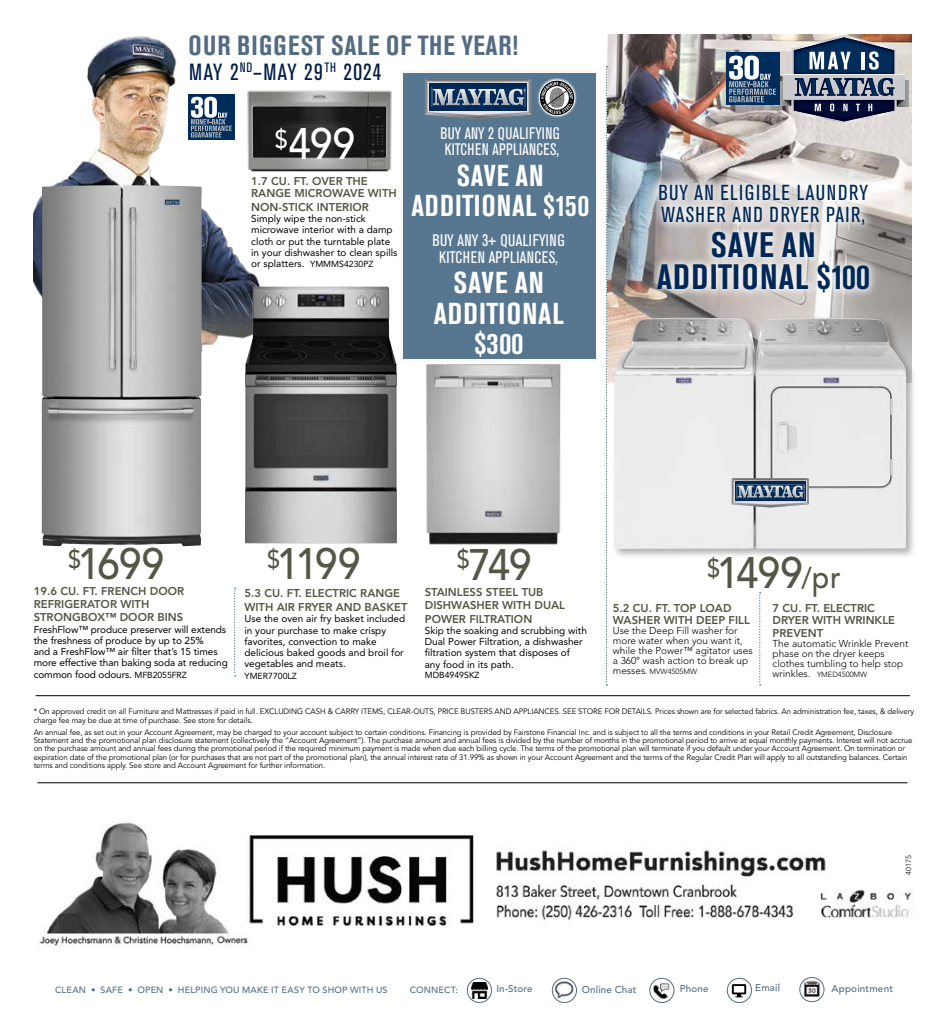
<style>
.page{position:relative;width:945px;height:1035px;background:#fff}
.page>*{position:absolute;margin:0;border:0;box-sizing:border-box;transform-origin:0 0}
.t1{font:500 43.75px "Avenir LT Std";letter-spacing:-.02em;color:#545746;scale:.92 1}
.t2{font:500 43.75px "Avenir LT Std";color:#fff;scale:.92 1}
.t3{font:700 condensed 35px/32.5px "Akzidenz Grotesk Pro";letter-spacing:.03em;color:#002856;text-align:center}
.t4{font:700 condensed 30px/30.4px "Akzidenz Grotesk Pro";letter-spacing:.03em;color:#fff;text-align:center}
.t5{font:700 condensed 30px/30.4px "Akzidenz Grotesk Pro";letter-spacing:.03em;color:#fff;text-align:center;scale:.96 1}
.t6{font:700 condensed 27.5px "Akzidenz Grotesk Pro";letter-spacing:.04em;color:#536c83}
.t7{font:condensed 23.12px "Akzidenz Grotesk BE";letter-spacing:.055em;color:#001d46}
.t8{font:condensed 21.5px/21.5px "Akzidenz Grotesk BE";letter-spacing:.06em;color:#002856}
.t9{font:condensed 16.62px/16.6px "Akzidenz Grotesk BE";letter-spacing:.02em;color:#fff;text-align:center}
.t10{font:condensed 16.62px/16.6px "Akzidenz Grotesk BE";letter-spacing:.02em;color:#fff;scale:.96 1}
.t11{font:800 11.25px/12.5px "Avenir LT Std";color:#545746}
.t12{font:10px/11.2px "Avenir LT Std";color:#000}
.t13{font:300 10px/10px "Avenir LT Std";color:#000}
.t14{font:500 9.88px "Avenir LT Std";letter-spacing:.02em;color:#536c83}
.t15{font:500 9px "Avenir LT Std";letter-spacing:.015em;color:#536c83}
.t16{font:8.75px "Avenir LT Std";color:#000}
.t17{font:7.88px/8.4px "Avenir LT Std";letter-spacing:-.01em;color:#000}
.t18{font:300 7.5px "Avenir LT Std";color:#000}
.s1{font-size:8.75px}
.s2{font-size:28.75px}
.s3{font-size:31.25px}
.s4{font-size:10px}
</style>
<div class="page">
<img style="left:39px;top:822px;width:210px;height:125px">
<img style="left:247px;top:822px;width:666px;height:114px">
<div style="left:399px;top:69px;width:201px;height:294px;background:#000;opacity:.03"></div>
<div style="left:403px;top:73px;width:193px;height:285px;background:#577791"></div>
<img style="left:607px;top:35px;width:304px;height:348px">
<svg style="left:727px;top:978px;width:25px;height:25px"></svg>
<div style="left:727px;top:978px;width:25px;height:25px;border:1px solid #536c83;border-radius:50%"></div>
<svg style="left:732px;top:984px;width:14px;height:13px"></svg>
<svg style="left:552px;top:978px;width:25px;height:25px"></svg>
<div style="left:552px;top:978px;width:25px;height:25px;border:1px solid #536c83;border-radius:50%"></div>
<img style="left:554px;top:981px;width:21px;height:18px">
<svg style="left:650px;top:978px;width:24px;height:25px"></svg>
<div style="left:649px;top:978px;width:25px;height:25px;border:1px solid #536c83;border-radius:50%"></div>
<img style="left:653px;top:977px;width:18px;height:25px">
<div style="left:799px;top:977px;width:25px;height:25px;border:1px solid #536c83;border-radius:50%"></div>
<img style="left:802px;top:977px;width:21px;height:26px">
<svg style="left:467px;top:978px;width:25px;height:25px"></svg>
<div style="left:467px;top:978px;width:25px;height:25px;border:1px solid #536c83;border-radius:50%"></div>
<img style="left:471px;top:982px;width:16px;height:16px">
<hr style="left:38px;top:783px;width:870px;height:1px;background:#000">
<hr style="left:36px;top:695px;width:874px;height:1px;background:#000">
<svg style="left:606px;top:66px;width:1px;height:620px"></svg>
<img style="left:34px;top:36px;width:226px;height:368px">
<svg style="left:234px;top:588px;width:2px;height:89px"></svg>
<svg style="left:759px;top:602px;width:2px;height:84px"></svg>
<img style="left:414px;top:359px;width:155px;height:186px">
<img style="left:245px;top:286px;width:152px;height:257px">
<img style="left:42px;top:185px;width:160px;height:362px">
<svg style="left:425px;top:79px;width:106px;height:40px"></svg>
<div style="left:537px;top:78px;width:41px;height:41px;background:#fff;opacity:.75"></div>
<svg style="left:539px;top:80px;width:36px;height:36px"></svg>
<svg style="left:540px;top:81px;width:34px;height:34px"></svg>
<img style="left:244px;top:88px;width:148px;height:87px">
<div style="left:895px;top:81px;width:13px;height:25px;background:#919394"></div>
<div style="left:648px;top:175px;width:230px;height:127px;background:#fff;opacity:.75"></div>
<div style="left:726px;top:53px;width:53px;height:52px;background:#002d5b"></div>
<svg style="left:729px;top:35px;width:176px;height:89px"></svg>
<div style="left:188px;top:94px;width:47px;height:46px;background:#002d5b"></div>
<svg style="left:191px;top:97px;width:41px;height:41px"></svg>
<div style="left:611px;top:315px;width:306px;height:244px;background:#000;opacity:.32"></div>
<img style="left:614px;top:318px;width:292px;height:231px">
<svg style="left:732px;top:478px;width:77px;height:29px"></svg>
<div style="left:64px;top:542px;width:104px;height:42px;background:#fff"></div>
<div style="left:263px;top:542px;width:101px;height:42px;background:#fff"></div>
<div style="left:703px;top:552px;width:142px;height:50px;background:#fff"></div>
<div style="left:453px;top:543px;width:82px;height:42px;background:#fff"></div>
<h3 class="t6" style="left:189px;top:28px;width:331px">OUR BIGGEST SALE OF THE YEAR!</h3>
<h3 class="t7" style="left:189px;top:59px;width:194px">MAY 2<sup>ND</sup>–MAY 29<sup>TH</sup> 2024</h3>
<h1 class="t2" style="left:275px;top:119px;width:89px"><sup>$</sup>499</h1>
<h3 class="t11" style="left:251px;top:175px;width:147px">1.7 CU. FT. OVER THE<br>RANGE MICROWAVE WITH</h3>
<h3 class="t11" style="left:251px;top:201px;width:119px">NON-STICK INTERIOR</h3>
<p class="t12" style="left:251px;top:213px;width:148px">Simply wipe the non-stick microwave interior with a damp cloth or put the turntable plate in your dishwasher to clean spills or splatters. <span class="s1">YMMMS4230PZ</span></p>
<h3 class="t10" style="left:440px;top:125px;width:126px">BUY ANY 2 QUALIFYING<br>KITCHEN APPLIANCES,</h3>
<h3 class="t5" style="left:411px;top:160px;width:187px">SAVE AN<br>ADDITIONAL $150</h3>
<h3 class="t9" style="left:433px;top:233px;width:134px">BUY ANY 3+ QUALIFYING<br>KITCHEN APPLIANCES,</h3>
<h3 class="t4" style="left:434px;top:267px;width:131px">SAVE AN<br>ADDITIONAL $300</h3>
<h3 class="t8" style="left:658px;top:183px;width:211px">BUY AN ELIGIBLE LAUNDRY<br>WASHER AND DRYER PAIR,</h3>
<h2 class="t3" style="left:657px;top:228px;width:215px">SAVE AN<br>ADDITIONAL $100</h2>
<h1 class="t1" style="left:68px;top:538px;width:106px"><sup>$</sup>1699</h1>
<h1 class="t1" style="left:267px;top:538px;width:103px"><sup>$</sup>1199</h1>
<h1 class="t1" style="left:707px;top:548px;width:147px"><sup>$</sup>1499<span class="s2">/</span><span class="s3">pr</span></h1>
<h1 class="t1" style="left:457px;top:539px;width:83px"><sup>$</sup>749</h1>
<h3 class="t11" style="left:34px;top:585px;width:152px">19.6 CU. FT. FRENCH DOOR<br>REFRIGERATOR WITH</h3>
<h3 class="t11" style="left:34px;top:611px;width:151px">STRONGBOX™ DOOR BINS</h3>
<p class="t12" style="left:34px;top:624px;width:196px">FreshFlow™ produce preserver will extends the freshness of produce by up to 25%<br>and a FreshFlow™ air filter that’s 15 times more effective than baking soda at reducing common food odours. <span class="s1">MFB2055FRZ</span></p>
<h3 class="t11" style="left:425px;top:586px;width:142px">STAINLESS STEEL TUB<br>DISHWASHER WITH DUAL</h3>
<h3 class="t11" style="left:425px;top:612px;width:109px">POWER FILTRATION</h3>
<p class="t12" style="left:425px;top:625px;width:164px">Skip the soaking and scrubbing with<br>Dual Power Filtration, a dishwasher filtration system that disposes of any food in its path.</p>
<p class="t16" style="left:425px;top:670px;width:56px">MDB4949SKZ</p>
<h3 class="t11" style="left:244px;top:587px;width:165px;line-height:13.8px">5.3 CU. FT. ELECTRIC RANGE<br>WITH AIR FRYER AND BASKET</h3>
<p class="t12" style="left:244px;top:613px;width:162px">Use the oven air fry basket included in your purchase to make crispy favorites, convection to make delicious baked goods and broil for vegetables and meats.</p>
<p class="t16" style="left:244px;top:671px;width:54px">YMER7700LZ</p>
<h3 class="t11" style="left:613px;top:602px;width:139px">5.2 CU. FT. TOP LOAD<br>WASHER WITH DEEP FILL</h3>
<p class="t13" style="left:613px;top:626px;width:141px">Use the Deep Fill washer for more water when you want it, while the Power™ agitator uses a 360° wash action to break up</p>
<p class="t18" style="left:613px;top:667px;width:86px"><span class="s4">messes</span><span class="s1">.</span> MVW4505MW</p>
<h3 class="t11" style="left:773px;top:602px;width:124px">7 CU. FT. ELECTRIC<br>DRYER WITH WRINKLE<br>PREVENT</h3>
<p class="t13" style="left:773px;top:638px;width:137px">The automatic Wrinkle Prevent phase on the dryer keeps clothes tumbling to help stop</p>
<p class="t18" style="left:773px;top:670px;width:96px"><span class="s4">wrinkles.</span> YMED4500MW</p>
<p class="t17" style="left:34px;top:708px;width:882px">* On approved credit on all Furniture and Mattresses if paid in full. EXCLUDING CASH &amp; CARRY ITEMS, CLEAR-OUTS, PRICE BUSTERS AND APPLIANCES. SEE STORE FOR DETAILS. Prices shown are for selected fabrics. An administration fee, taxes, &amp; delivery charge fee may be due at time of purchase. See store for details.</p>
<p class="t17" style="left:34px;top:728px;width:880px">An annual fee, as set out in your Account Agreement, may be charged to your account subject to certain conditions. Financing is provided by Fairstone Financial Inc. and is subject to all the terms and conditions in your Retail Credit Agreement, Disclosure Statement and the promotional plan disclosure statement (collectively the “Account Agreement”). The purchase amount and annual fees is divided by the number of months in the promotional period to arrive at equal monthly payments. Interest will not accrue on the purchase amount and annual fees during the promotional period if the required minimum payment is made when due each billing cycle. The terms of the promotional plan will terminate if you default under your Account Agreement. On termination or expiration date of the promotional plan (or for purchases that are not part of the promotional plan), the annual interest rate of 31.99% as shown in your Account Agreement and the terms of the Regular Credit Plan will apply to all outstanding balances. Certain terms and conditions apply. See store and Account Agreement for further information.</p>
<p class="t18" style="left:904px;top:875px;width:21px;rotate:-90deg">40175</p>
<p class="t15" style="left:55px;top:984px;width:334px">CLEAN • SAFE • OPEN • HELPING YOU MAKE IT EASY TO SHOP WITH US</p>
<p class="t15" style="left:410px;top:984px;width:50px">CONNECT:</p>
<p class="t14" style="left:496px;top:983px;width:38px">In-Store</p>
<p class="t14" style="left:582px;top:984px;width:56px">Online Chat</p>
<p class="t14" style="left:680px;top:983px;width:30px">Phone</p>
<p class="t14" style="left:755px;top:982px;width:26px">Email</p>
<p class="t14" style="left:832px;top:983px;width:63px">Appointment</p>
</div>
